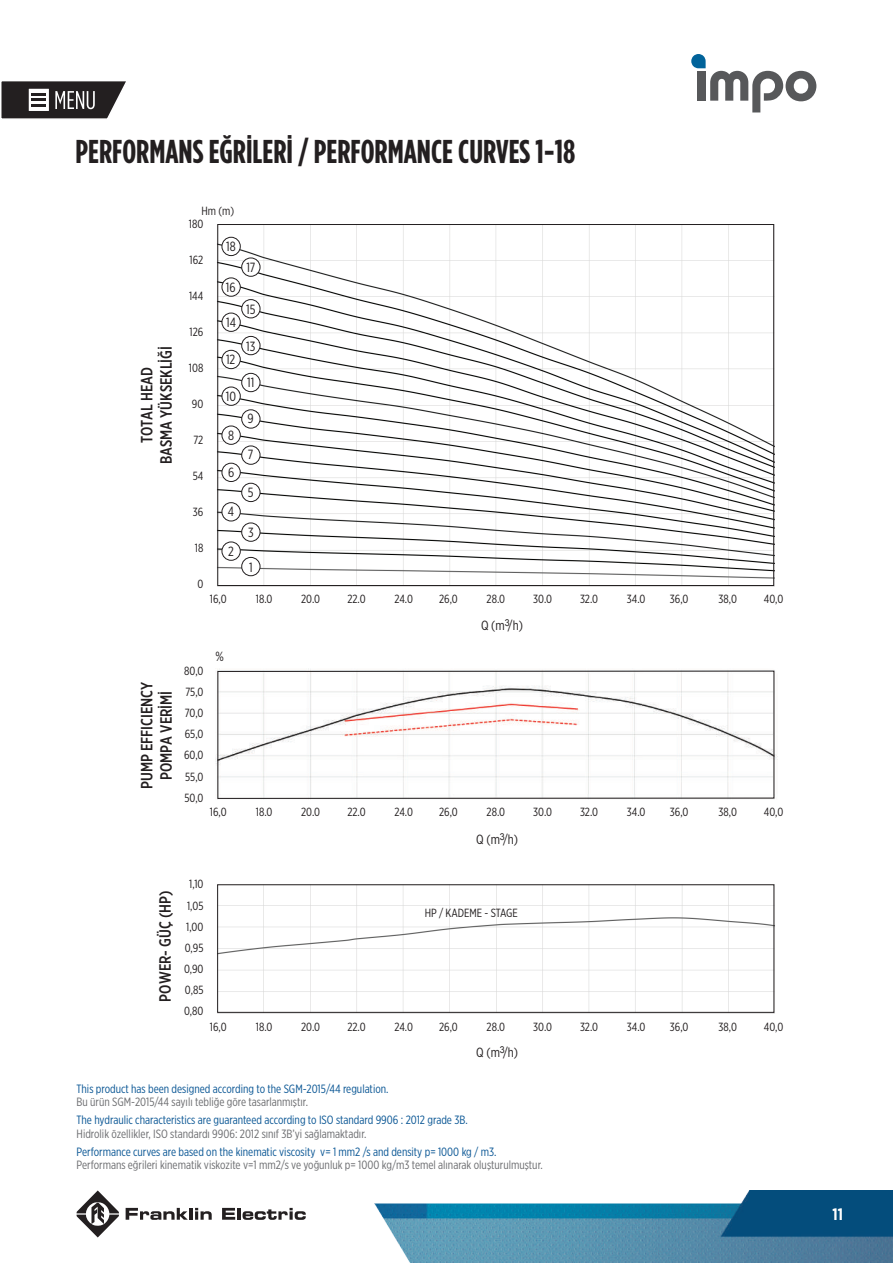
<style>
.page{position:relative;width:893px;height:1263px;background:#fff}
.page>*{position:absolute;margin:0;border:0;box-sizing:border-box;transform-origin:0 0}
.t1{font:700 33px "Gotham Condensed";color:#231f20}
.t2{font:700 16.5px "Gotham X Narrow";color:#fff}
.t3{font:500 16.35px/19.2px "Gotham X Narrow";color:#231f20;text-align:center}
.t4{font:13.35px "Gotham X Narrow";color:#231f20}
.t5{font:12px "Gotham X Narrow";color:#0b5795}
.t6{font:12px "Gotham X Narrow";color:#6c6d70}
.t7{font:11.85px/21.1px "Gotham X Narrow";color:#231f20;text-align:justify}
</style>
<div class="page">
<svg style="left:126px;top:1208px;width:62px;height:12px"></svg>
<hr style="left:189px;top:1208px;width:4px;height:12px;background:#231f20">
<svg style="left:195px;top:1208px;width:17px;height:12px"></svg>
<svg style="left:222px;top:1208px;width:13px;height:12px"></svg>
<hr style="left:237px;top:1208px;width:4px;height:12px;background:#231f20">
<svg style="left:243px;top:1208px;width:63px;height:12px"></svg>
<svg style="left:77px;top:1190px;width:42px;height:47px"></svg>
<img style="left:374px;top:1191px;width:519px;height:72px">
<svg style="left:691px;top:54px;width:125px;height:58px"></svg>
<img style="left:215px;top:669px;width:563px;height:131px">
<img style="left:217px;top:224px;width:558px;height:363px">
<img style="left:217px;top:884px;width:558px;height:130px">
<div style="left:222px;top:237px;width:18px;height:19px;background:#fff;border-radius:50%"></div>
<div style="left:222px;top:237px;width:18px;height:19px;border:1px solid #231f20;border-radius:50%"></div>
<div style="left:242px;top:258px;width:18px;height:18px;background:#fff;border-radius:50%"></div>
<div style="left:242px;top:258px;width:18px;height:18px;border:1px solid #231f20;border-radius:50%"></div>
<div style="left:222px;top:278px;width:18px;height:18px;background:#fff;border-radius:50%"></div>
<div style="left:222px;top:278px;width:18px;height:18px;border:1px solid #231f20;border-radius:50%"></div>
<div style="left:242px;top:300px;width:18px;height:18px;background:#fff;border-radius:50%"></div>
<div style="left:242px;top:299px;width:18px;height:19px;border:1px solid #231f20;border-radius:50%"></div>
<div style="left:222px;top:313px;width:18px;height:18px;background:#fff;border-radius:50%"></div>
<div style="left:222px;top:313px;width:18px;height:19px;border:1px solid #231f20;border-radius:50%"></div>
<div style="left:242px;top:336px;width:18px;height:19px;background:#fff;border-radius:50%"></div>
<div style="left:242px;top:336px;width:18px;height:19px;border:1px solid #231f20;border-radius:50%"></div>
<div style="left:222px;top:350px;width:18px;height:19px;background:#fff;border-radius:50%"></div>
<div style="left:222px;top:350px;width:18px;height:19px;border:1px solid #231f20;border-radius:50%"></div>
<div style="left:242px;top:373px;width:18px;height:19px;background:#fff;border-radius:50%"></div>
<div style="left:242px;top:373px;width:18px;height:19px;border:1px solid #231f20;border-radius:50%"></div>
<div style="left:222px;top:387px;width:18px;height:18px;background:#fff;border-radius:50%"></div>
<div style="left:222px;top:387px;width:18px;height:18px;border:1px solid #231f20;border-radius:50%"></div>
<div style="left:242px;top:410px;width:18px;height:18px;background:#fff;border-radius:50%"></div>
<div style="left:242px;top:410px;width:18px;height:18px;border:1px solid #231f20;border-radius:50%"></div>
<div style="left:222px;top:426px;width:18px;height:18px;background:#fff;border-radius:50%"></div>
<div style="left:222px;top:426px;width:18px;height:18px;border:1px solid #231f20;border-radius:50%"></div>
<div style="left:242px;top:446px;width:18px;height:18px;background:#fff;border-radius:50%"></div>
<div style="left:242px;top:446px;width:18px;height:18px;border:1px solid #231f20;border-radius:50%"></div>
<div style="left:222px;top:463px;width:18px;height:18px;background:#fff;border-radius:50%"></div>
<div style="left:222px;top:463px;width:18px;height:19px;border:1px solid #231f20;border-radius:50%"></div>
<div style="left:242px;top:483px;width:18px;height:19px;background:#fff;border-radius:50%"></div>
<div style="left:242px;top:483px;width:18px;height:19px;border:1px solid #231f20;border-radius:50%"></div>
<div style="left:222px;top:542px;width:18px;height:18px;background:#fff;border-radius:50%"></div>
<div style="left:222px;top:542px;width:18px;height:18px;border:1px solid #231f20;border-radius:50%"></div>
<div style="left:222px;top:503px;width:18px;height:18px;background:#fff;border-radius:50%"></div>
<div style="left:222px;top:502px;width:18px;height:19px;border:1px solid #231f20;border-radius:50%"></div>
<div style="left:242px;top:523px;width:18px;height:18px;background:#fff;border-radius:50%"></div>
<div style="left:242px;top:523px;width:18px;height:18px;border:1px solid #231f20;border-radius:50%"></div>
<div style="left:217px;top:671px;width:557px;height:128px;border:1px solid #231f20"></div>
<div style="left:217px;top:884px;width:557px;height:129px;border:1px solid #231f20"></div>
<div style="left:242px;top:557px;width:18px;height:19px;background:#fff;border-radius:50%"></div>
<div style="left:242px;top:557px;width:18px;height:19px;border:1px solid #231f20;border-radius:50%"></div>
<svg style="left:1px;top:81px;width:125px;height:38px"></svg>
<h1 class="t1" style="left:75px;top:132px;width:502px">PERFORMANS EĞRİLERİ / PERFORMANCE CURVES 1-18</h1>
<h3 class="t3" style="left:137px;top:464px;width:119px;rotate:-90deg">TOTAL HEAD<br>BASMA YÜKSEKLİĞİ</h3>
<h3 class="t3" style="left:137px;top:789px;width:109px;rotate:-90deg">PUMP EFFICIENCY<br>POMPA VERİMİ</h3>
<p class="t7" style="left:201px;top:200px;width:34px">Hm (m)</p>
<p class="t7" style="left:189px;top:214px;width:16px">180</p>
<p class="t7" style="left:190px;top:250px;width:15px">162</p>
<p class="t7" style="left:189px;top:286px;width:16px">144</p>
<p class="t7" style="left:190px;top:322px;width:15px">126</p>
<p class="t7" style="left:189px;top:358px;width:16px">108</p>
<p class="t7" style="left:192px;top:393px;width:13px">90</p>
<p class="t7" style="left:193px;top:429px;width:11px">72</p>
<p class="t7" style="left:193px;top:465px;width:12px">54</p>
<p class="t7" style="left:193px;top:501px;width:12px">36</p>
<p class="t7" style="left:195px;top:537px;width:10px">18</p>
<p class="t7" style="left:197px;top:573px;width:7px">0</p>
<p class="t4" style="left:226px;top:239px;width:11px">18</p>
<p class="t4" style="left:226px;top:279px;width:11px">16</p>
<p class="t4" style="left:226px;top:314px;width:11px">14</p>
<p class="t4" style="left:226px;top:351px;width:11px">12</p>
<p class="t4" style="left:226px;top:389px;width:12px">10</p>
<p class="t4" style="left:228px;top:427px;width:7px">8</p>
<p class="t4" style="left:228px;top:465px;width:8px">6</p>
<p class="t4" style="left:228px;top:503px;width:8px">4</p>
<p class="t4" style="left:228px;top:543px;width:7px">2</p>
<p class="t4" style="left:246px;top:259px;width:11px">17</p>
<p class="t4" style="left:246px;top:301px;width:11px">15</p>
<p class="t4" style="left:246px;top:338px;width:11px">13</p>
<p class="t4" style="left:247px;top:374px;width:9px">11</p>
<p class="t4" style="left:248px;top:411px;width:8px">9</p>
<p class="t4" style="left:248px;top:447px;width:7px">7</p>
<p class="t4" style="left:248px;top:484px;width:7px">5</p>
<p class="t4" style="left:248px;top:524px;width:7px">3</p>
<p class="t4" style="left:249px;top:559px;width:5px">1</p>
<p class="t7" style="left:210px;top:588px;width:18px">16,0</p>
<p class="t7" style="left:256px;top:588px;width:18px">18.0</p>
<p class="t7" style="left:301px;top:588px;width:20px">20.0</p>
<p class="t7" style="left:347px;top:588px;width:20px">22.0</p>
<p class="t7" style="left:394px;top:588px;width:20px">24.0</p>
<p class="t7" style="left:439px;top:588px;width:20px">26,0</p>
<p class="t7" style="left:487px;top:588px;width:20px">28.0</p>
<p class="t7" style="left:533px;top:588px;width:20px">30.0</p>
<p class="t7" style="left:580px;top:588px;width:20px">32.0</p>
<p class="t7" style="left:627px;top:588px;width:20px">34.0</p>
<p class="t7" style="left:670px;top:588px;width:20px">36,0</p>
<p class="t7" style="left:719px;top:588px;width:20px">38,0</p>
<p class="t7" style="left:764px;top:588px;width:21px">40,0</p>
<p class="t7" style="left:184px;top:660px;width:21px">80,0<br>75,0<br>70,0<br>65,0<br>60,0<br>55,0<br>50,0</p>
<p class="t4" style="left:215px;top:648px;width:10px">%</p>
<p class="t4" style="left:481px;top:618px;width:43px">Q (m<sup>3</sup>/h)</p>
<p class="t7" style="left:210px;top:801px;width:18px">16,0</p>
<p class="t7" style="left:256px;top:801px;width:18px">18.0</p>
<p class="t7" style="left:301px;top:801px;width:20px">20.0</p>
<p class="t7" style="left:347px;top:801px;width:20px">22.0</p>
<p class="t7" style="left:394px;top:801px;width:20px">24.0</p>
<p class="t7" style="left:439px;top:801px;width:20px">26,0</p>
<p class="t7" style="left:487px;top:801px;width:20px">28.0</p>
<p class="t7" style="left:533px;top:801px;width:20px">30.0</p>
<p class="t7" style="left:580px;top:801px;width:20px">32.0</p>
<p class="t7" style="left:627px;top:801px;width:20px">34.0</p>
<p class="t7" style="left:670px;top:801px;width:20px">36,0</p>
<p class="t7" style="left:719px;top:801px;width:20px">38,0</p>
<p class="t7" style="left:764px;top:801px;width:21px">40,0</p>
<p class="t4" style="left:476px;top:832px;width:43px">Q (m<sup>3</sup>/h)</p>
<h3 class="t3" style="left:155px;top:1001px;width:112px;rotate:-90deg">POWER- GÜÇ (HP)</h3>
<p class="t7" style="left:184px;top:873px;width:21px;text-align:center">1,10<br>1,05<br>1,00<br>0,95<br>0,90<br>0,85<br>0,80</p>
<p class="t7" style="left:425px;top:902px;width:95px">HP / KADEME - STAGE</p>
<p class="t7" style="left:210px;top:1016px;width:18px">16,0</p>
<p class="t7" style="left:256px;top:1016px;width:18px">18.0</p>
<p class="t7" style="left:301px;top:1016px;width:20px">20.0</p>
<p class="t7" style="left:347px;top:1016px;width:20px">22.0</p>
<p class="t7" style="left:394px;top:1016px;width:20px">24.0</p>
<p class="t7" style="left:439px;top:1016px;width:20px">26,0</p>
<p class="t7" style="left:487px;top:1016px;width:20px">28.0</p>
<p class="t7" style="left:533px;top:1016px;width:20px">30.0</p>
<p class="t7" style="left:580px;top:1016px;width:20px">32.0</p>
<p class="t7" style="left:627px;top:1016px;width:20px">34.0</p>
<p class="t7" style="left:670px;top:1016px;width:20px">36,0</p>
<p class="t7" style="left:719px;top:1016px;width:20px">38,0</p>
<p class="t7" style="left:764px;top:1016px;width:21px">40,0</p>
<p class="t4" style="left:476px;top:1045px;width:43px">Q (m<sup>3</sup>/h)</p>
<p class="t5" style="left:77px;top:1081px;width:314px">This product has been designed according to the SGM-2015/44 regulation.</p>
<p class="t6" style="left:77px;top:1095px;width:233px">Bu ürün SGM-2015/44 sayılı tebliğe göre tasarlanmıştır.</p>
<p class="t5" style="left:77px;top:1113px;width:393px">The hydraulic characteristics are guaranteed according to ISO standard 9906 : 2012 grade 3B.</p>
<p class="t6" style="left:77px;top:1126px;width:291px">Hidrolik özellikler, ISO standardı 9906: 2012 sınıf 3B’yi sağlamaktadır.</p>
<p class="t5" style="left:77px;top:1144px;width:422px">Performance curves are based on the kinematic viscosity v= 1 mm2 /s and density p= 1000 kg / m3.</p>
<p class="t6" style="left:77px;top:1158px;width:468px">Performans eğrileri kinematik viskozite v=1 mm2/s ve yoğunluk p= 1000 kg/m3 temel alınarak oluşturulmuştur.</p>
<h2 class="t2" style="left:832px;top:1204px;width:12px">11</h2>
</div>
